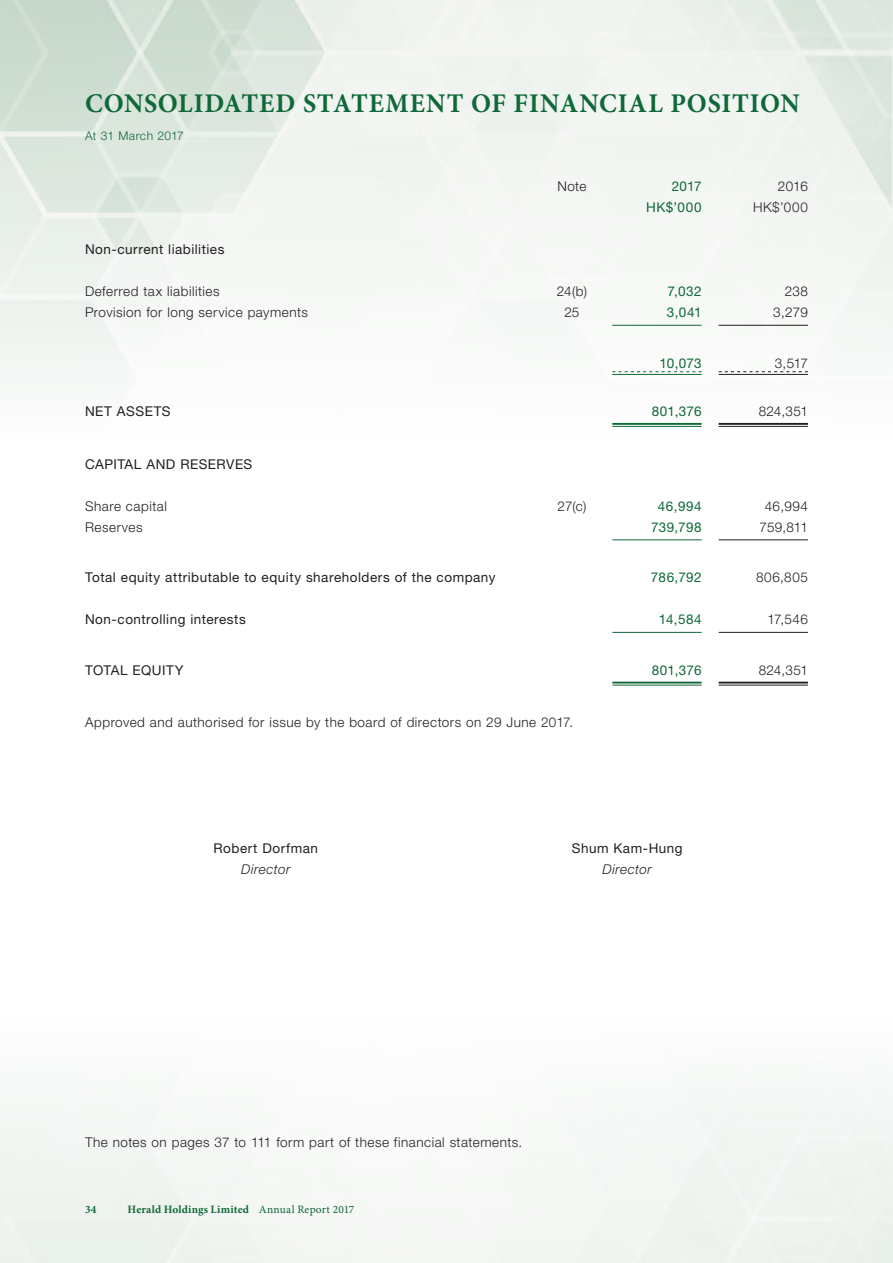
<style>
.page{position:relative;width:893px;height:1263px;background:#fff}
.page>*{position:absolute;margin:0;border:0;box-sizing:border-box;transform-origin:0 0}
.t1{font:700 27px "Minion Pro";letter-spacing:.03em;color:#0f6838}
.t2{font:300 13.5px "Helvetica Neue LT Std";letter-spacing:.035em;color:#231f20}
.t3{font:13.5px "Helvetica Neue LT Std";letter-spacing:.035em;color:#231f20}
.t4{font:13.5px "Helvetica Neue LT Std";letter-spacing:.025em;color:#0f6838}
.t5{font:italic 300 13.5px "Helvetica Neue LT Std";letter-spacing:.035em;color:#231f20}
.t6{font:300 12px "Helvetica Neue LT Std";letter-spacing:.025em;color:#0f6838}
.t7{font:700 11.25px "Minion Pro";letter-spacing:.01em;color:#0f6838}
.s1{font-family:"Minion Pro Capt";font-weight:400}
</style>
<div class="page">
<hr style="left:612px;top:325px;width:90px;height:1px;background:#0f6838">
<hr style="left:719px;top:325px;width:89px;height:1px;background:#231f20">
<svg style="left:612px;top:371px;width:90px;height:1px"></svg>
<hr style="left:612px;top:374px;width:90px;height:1px;background:#0f6838">
<svg style="left:719px;top:371px;width:89px;height:1px"></svg>
<hr style="left:719px;top:374px;width:89px;height:1px;background:#231f20">
<hr style="left:612px;top:423px;width:90px;height:2px;background:#0f6838">
<hr style="left:612px;top:426px;width:90px;height:1px;background:#0f6838">
<hr style="left:719px;top:423px;width:89px;height:2px;background:#231f20">
<hr style="left:719px;top:426px;width:89px;height:1px;background:#231f20">
<hr style="left:612px;top:539px;width:90px;height:1px;background:#0f6838">
<hr style="left:719px;top:539px;width:89px;height:1px;background:#231f20">
<hr style="left:612px;top:632px;width:90px;height:1px;background:#0f6838">
<hr style="left:719px;top:632px;width:89px;height:1px;background:#231f20">
<hr style="left:612px;top:682px;width:90px;height:1px;background:#0f6838">
<hr style="left:612px;top:685px;width:90px;height:1px;background:#0f6838">
<hr style="left:719px;top:682px;width:89px;height:1px;background:#231f20">
<hr style="left:719px;top:685px;width:89px;height:1px;background:#231f20">
<h1 class="t1" style="left:85px;top:84px;width:716px">CONSOLIDATED STATEMENT OF FINANCIAL POSITION</h1>
<p class="t6" style="left:85px;top:128px;width:100px">At 31 March 2017</p>
<p class="t2" style="left:557px;top:178px;width:31px">Note</p>
<p class="t4" style="left:672px;top:178px;width:31px">2017</p>
<p class="t2" style="left:778px;top:178px;width:31px">2016</p>
<p class="t4" style="left:646px;top:199px;width:57px">HK$’000</p>
<p class="t2" style="left:753px;top:199px;width:56px">HK$’000</p>
<p class="t3" style="left:85px;top:241px;width:141px">Non-current liabilities</p>
<p class="t2" style="left:85px;top:283px;width:136px">Deferred tax liabilities</p>
<p class="t2" style="left:557px;top:283px;width:32px">24(b)</p>
<p class="t4" style="left:667px;top:283px;width:36px">7,032</p>
<p class="t2" style="left:785px;top:283px;width:25px">238</p>
<p class="t2" style="left:85px;top:304px;width:224px">Provision for long service payments</p>
<p class="t2" style="left:564px;top:304px;width:17px">25</p>
<p class="t4" style="left:667px;top:304px;width:36px">3,041</p>
<p class="t2" style="left:773px;top:304px;width:36px">3,279</p>
<p class="t4" style="left:659px;top:355px;width:44px">10,073</p>
<p class="t2" style="left:775px;top:355px;width:35px">3,517</p>
<p class="t3" style="left:85px;top:403px;width:87px">NET ASSETS</p>
<p class="t4" style="left:652px;top:403px;width:51px">801,376</p>
<p class="t2" style="left:759px;top:403px;width:51px">824,351</p>
<p class="t3" style="left:85px;top:456px;width:169px">CAPITAL AND RESERVES</p>
<p class="t2" style="left:85px;top:498px;width:83px">Share capital</p>
<p class="t2" style="left:558px;top:498px;width:30px">27(c)</p>
<p class="t4" style="left:658px;top:498px;width:45px">46,994</p>
<p class="t2" style="left:765px;top:498px;width:45px">46,994</p>
<p class="t2" style="left:85px;top:519px;width:59px">Reserves</p>
<p class="t4" style="left:651px;top:519px;width:52px">739,798</p>
<p class="t2" style="left:760px;top:519px;width:50px">759,811</p>
<p class="t3" style="left:85px;top:569px;width:412px">Total equity attributable to equity shareholders of the company</p>
<p class="t4" style="left:651px;top:569px;width:52px">786,792</p>
<p class="t2" style="left:756px;top:569px;width:53px">806,805</p>
<p class="t3" style="left:85px;top:611px;width:162px">Non-controlling interests</p>
<p class="t4" style="left:659px;top:611px;width:44px">14,584</p>
<p class="t2" style="left:767px;top:611px;width:42px">17,546</p>
<p class="t3" style="left:85px;top:662px;width:100px">TOTAL EQUITY</p>
<p class="t4" style="left:652px;top:662px;width:51px">801,376</p>
<p class="t2" style="left:759px;top:662px;width:51px">824,351</p>
<p class="t2" style="left:85px;top:714px;width:490px">Approved and authorised for issue by the board of directors on 29 June 2017.</p>
<p class="t3" style="left:213px;top:840px;width:106px">Robert Dorfman</p>
<p class="t3" style="left:572px;top:840px;width:112px">Shum Kam-Hung</p>
<p class="t5" style="left:241px;top:861px;width:51px">Director</p>
<p class="t5" style="left:603px;top:861px;width:51px">Director</p>
<p class="t2" style="left:85px;top:1134px;width:439px">The notes on pages 37 to 111 form part of these financial statements.</p>
<p class="t7" style="left:85px;top:1201px;width:13px">34</p>
<p class="t7" style="left:128px;top:1201px;width:228px">HERALD HOLDINGS LIMITED <span class="s1">Annual Report 2017</span></p>
</div>
